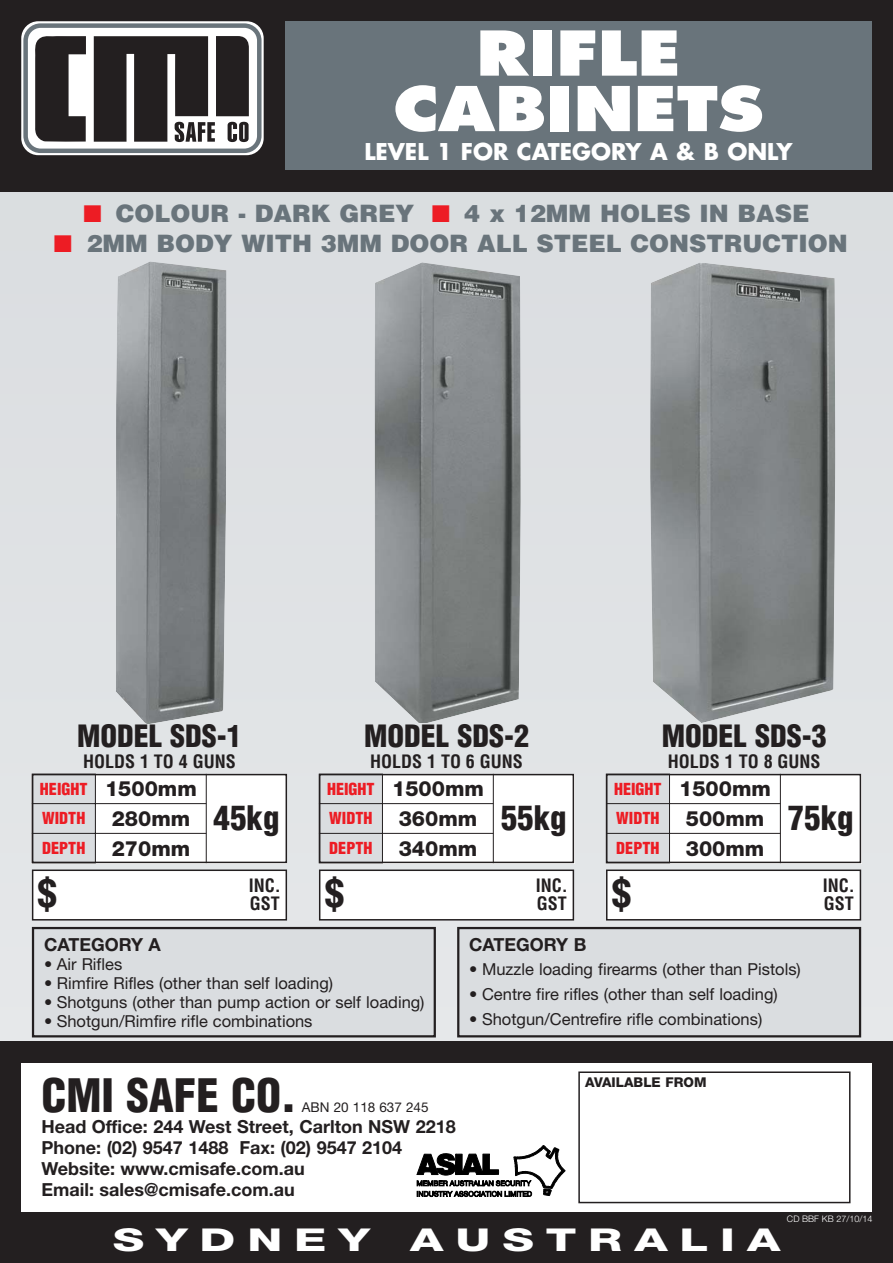
<style>
.page{position:relative;width:893px;height:1263px;background:#fff}
.page>*{position:absolute;margin:0;border:0;box-sizing:border-box;transform-origin:0 0}
.t1{font:800 60px/55.5px "Futura";color:#fff;text-align:center;scale:1.15 1}
.t2{font:900 condensed 45px "Helvetica";color:#231f20}
.t3{font:900 condensed 39px "Helvetica";color:#231f20}
.t4{font:900 condensed 33px "Helvetica";color:#231f20}
.t5{font:800 31.5px "Helvetica Neue";letter-spacing:.25em;color:#fff;scale:1.5 1}
.t6{font:900 condensed 30px "Helvetica";color:#231f20}
.t7{font:900 24px "Helvetica";color:#69747b}
.t8{font:700 22.5px "Futura";color:#fff}
.t9{font:800 21px/29.7px "Helvetica Neue";color:#231f20;text-align:center}
.t10{font:700 18px/21px "Helvetica Neue";color:#231f20}
.t11{font:700 condensed 18px/18px "Helvetica";color:#231f20}
.t12{font:16.5px "Helvetica Neue";color:#231f20}
.t13{font:900 condensed 16.2px/29.7px "Helvetica";color:#ed1c24}
.t14{font:13.5px "Helvetica Neue";color:#231f20}
.t15{font:800 13.5px "Helvetica Neue";color:#231f20}
.t16{font:300 9px "Helvetica Neue";color:#fff}
.s1{color:#ed1c24}
</style>
<div class="page">
<div style="left:0;top:191px;width:892px;height:851px;background:#dee1e3"></div>
<div style="left:0;top:1042px;width:892px;height:221px;background:#231f20"></div>
<div style="left:21px;top:1063px;width:851px;height:149px;background:#fff"></div>
<div style="left:0;top:0;width:892px;height:191px;background:#231f20"></div>
<svg style="left:21px;top:21px;width:243px;height:134px"></svg>
<div style="left:285px;top:21px;width:587px;height:149px;background:#69747b"></div>
<svg style="left:417px;top:1145px;width:148px;height:52px"></svg>
<div style="left:578px;top:1071px;width:272px;height:132px;border:2px solid #231f20"></div>
<svg style="left:23px;top:23px;width:238px;height:130px"></svg>
<img style="left:116px;top:262px;width:110px;height:462px">
<img style="left:375px;top:262px;width:146px;height:461px">
<img style="left:650px;top:263px;width:185px;height:460px">
<div style="left:33px;top:870px;width:253px;height:50px;background:#fff"></div>
<div style="left:32px;top:870px;width:255px;height:51px;border:2px solid #231f20"></div>
<div style="left:33px;top:928px;width:402px;height:108px;background:#dadde0"></div>
<div style="left:32px;top:927px;width:404px;height:110px;border:2px solid #231f20"></div>
<div style="left:458px;top:928px;width:402px;height:108px;background:#dadde0"></div>
<div style="left:457px;top:927px;width:404px;height:110px;border:2px solid #231f20"></div>
<div style="left:320px;top:870px;width:253px;height:50px;background:#fff"></div>
<div style="left:319px;top:870px;width:255px;height:51px;border:2px solid #231f20"></div>
<div style="left:607px;top:870px;width:253px;height:50px;background:#fff"></div>
<div style="left:606px;top:870px;width:255px;height:51px;border:2px solid #231f20"></div>
<svg style="left:31px;top:773px;width:831px;height:91px"></svg>
<h1 class="t1" style="left:393px;top:30px;width:324px">RIFLE<br>CABINETS</h1>
<h3 class="t8" style="left:364px;top:141px;width:429px">LEVEL 1 FOR CATEGORY A &amp; B ONLY</h3>
<h3 class="t7" style="left:83px;top:204px;width:727px"><span class="s1">■</span> COLOUR - DARK GREY <span class="s1">■</span> 4 x 12MM HOLES IN BASE</h3>
<h3 class="t7" style="left:54px;top:234px;width:795px"><span class="s1">■</span> 2MM BODY WITH 3MM DOOR ALL STEEL CONSTRUCTION</h3>
<h3 class="t6" style="left:77px;top:724px;width:166px">MODEL SDS-1</h3>
<p class="t11" style="left:83px;top:754px;width:154px">HOLDS 1 TO 4 GUNS</p>
<p class="t13" style="left:40px;top:775px;width:49px">HEIGHT<br>WIDTH<br>DEPTH</p>
<p class="t9" style="left:105px;top:776px;width:93px">1500mm<br>280mm<br>270mm</p>
<h3 class="t4" style="left:214px;top:805px;width:67px">45kg</h3>
<h3 class="t6" style="left:364px;top:724px;width:166px">MODEL SDS-2</h3>
<p class="t11" style="left:370px;top:754px;width:154px">HOLDS 1 TO 6 GUNS</p>
<p class="t13" style="left:327px;top:775px;width:49px">HEIGHT<br>WIDTH<br>DEPTH</p>
<p class="t9" style="left:392px;top:776px;width:93px">1500mm<br>360mm<br>340mm</p>
<h3 class="t4" style="left:501px;top:805px;width:67px">55kg</h3>
<h3 class="t6" style="left:662px;top:724px;width:166px">MODEL SDS-3</h3>
<p class="t11" style="left:668px;top:754px;width:154px">HOLDS 1 TO 8 GUNS</p>
<p class="t13" style="left:614px;top:775px;width:49px">HEIGHT<br>WIDTH<br>DEPTH</p>
<p class="t9" style="left:679px;top:776px;width:93px">1500mm<br>500mm<br>300mm</p>
<h3 class="t4" style="left:788px;top:805px;width:67px">75kg</h3>
<h3 class="t3" style="left:38px;top:877px;width:21px">$</h3>
<h3 class="t3" style="left:325px;top:877px;width:21px">$</h3>
<h3 class="t3" style="left:612px;top:877px;width:21px">$</h3>
<p class="t11" style="left:249px;top:878px;width:33px">INC.<br>GST</p>
<p class="t11" style="left:536px;top:878px;width:33px">INC.<br>GST</p>
<p class="t11" style="left:823px;top:878px;width:33px">INC.<br>GST</p>
<p class="t10" style="left:44px;top:936px;width:118px">CATEGORY A</p>
<p class="t12" style="left:44px;top:958px;width:80px">• Air Rifles</p>
<p class="t12" style="left:44px;top:977px;width:291px">• Rimfire Rifles (other than self loading)</p>
<p class="t12" style="left:44px;top:996px;width:382px">• Shotguns (other than pump action or self loading)</p>
<p class="t12" style="left:44px;top:1016px;width:270px">• Shotgun/Rimfire rifle combinations</p>
<p class="t10" style="left:469px;top:936px;width:119px">CATEGORY B</p>
<p class="t12" style="left:469px;top:964px;width:333px">• Muzzle loading firearms (other than Pistols)</p>
<p class="t12" style="left:469px;top:988px;width:310px">• Centre fire rifles (other than self loading)</p>
<p class="t12" style="left:469px;top:1013px;width:294px">• Shotgun/Centrefire rifle combinations)</p>
<h2 class="t2" style="left:41px;top:1079px;width:256px">CMI SAFE CO.</h2>
<p class="t14" style="left:302px;top:1103px;width:128px">ABN 20 118 637 245</p>
<p class="t10" style="left:41px;top:1118px;width:416px">Head Office: 244 West Street, Carlton NSW 2218<br>Phone: (02) 9547 1488 Fax: (02) 9547 2104<br>Website: www.cmisafe.com.au<br>Email: sales@cmisafe.com.au</p>
<p class="t15" style="left:585px;top:1077px;width:123px">AVAILABLE FROM</p>
<p class="t16" style="left:787px;top:1215px;width:87px">CD BBF KB 27/10/14</p>
<h3 class="t5" style="left:113px;top:1228px;width:173px">SYDNEY</h3>
<h3 class="t5" style="left:410px;top:1228px;width:248px">AUSTRALIA</h3>
</div>
